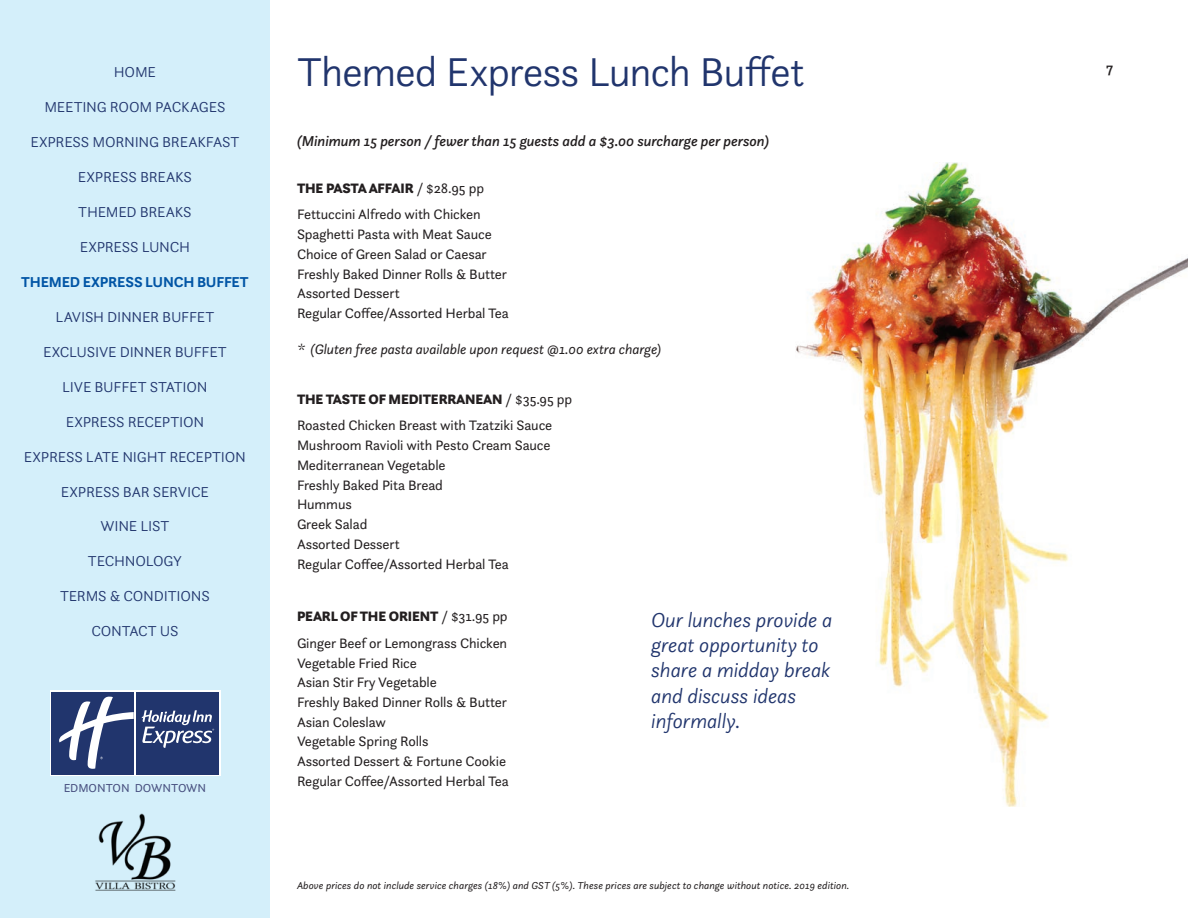
<style>
.page{position:relative;width:1188px;height:918px;background:#fff}
.page>*{position:absolute;margin:0;border:0;box-sizing:border-box;transform-origin:0 0}
.Section_Titles{font:300 42px "Questa Sans";letter-spacing:-.025em;color:#21356d}
.Pull_Quotes{font:italic 300 21px/25.2px "Questa Sans";letter-spacing:-.01em;color:#21356d}
.BUTTONS{font:300 15px "Questa Sans";letter-spacing:-.015em;color:#21356d}
.H2_-_Details{font:italic 500 15px "Questa Sans";letter-spacing:-.01em;color:#231f20}
.BUTTONS_selected{font:700 15px "Questa Sans";letter-spacing:-.015em;color:#0155a5}
.BUTTONS_selected-2{font:300 15px "Questa Sans";letter-spacing:-.015em;color:#21356d}
.t1{font:500 15px "Questa Sans";color:#231f20}
.Bodycopy{font:14.25px "Questa Sans";letter-spacing:-.01em;color:#231f20}
.H1_Text_Title{font:900 14.25px "Questa Sans";letter-spacing:-.01em;color:#231f20}
.Bodycopy-2{font:italic 14.25px "Questa Sans";letter-spacing:-.01em;color:#231f20}
.t2{font:12px "Questa Sans";letter-spacing:-.005em;color:#474f7f}
.t3{font:italic 10.5px "Questa Sans";color:#231f20}
.s1{font-weight:400}
</style>
<div class="page">
<div style="left:0;top:0;width:270px;height:918px;background:#d4effa"></div>
<svg style="left:50px;top:690px;width:170px;height:86px"></svg>
<div style="left:136px;top:692px;width:82px;height:82px;background:#21356d"></div>
<div style="left:51px;top:692px;width:83px;height:83px;background:#21356d"></div>
<svg style="left:142px;top:710px;width:72px;height:38px"></svg>
<svg style="left:59px;top:697px;width:75px;height:72px"></svg>
<img style="left:95px;top:813px;width:81px;height:78px">
<img style="left:796px;top:163px;width:392px;height:643px">
<p class="BUTTONS" style="left:114px;top:62px;width:44px">HOME</p>
<p class="BUTTONS" style="left:44px;top:97px;width:183px">MEETING ROOM PACKAGES</p>
<p class="BUTTONS" style="left:30px;top:132px;width:211px">EXPRESS MORNING BREAKFAST</p>
<p class="BUTTONS" style="left:78px;top:167px;width:116px">EXPRESS BREAKS</p>
<p class="BUTTONS" style="left:78px;top:202px;width:115px">THEMED BREAKS</p>
<p class="BUTTONS" style="left:80px;top:237px;width:112px">EXPRESS LUNCH</p>
<p class="BUTTONS_selected" style="left:21px;top:272px;width:229px">THEMED EXPRESS LUNCH BUFFET</p>
<p class="BUTTONS" style="left:56px;top:307px;width:160px">LAVISH DINNER BUFFET</p>
<p class="BUTTONS" style="left:43px;top:342px;width:185px">EXCLUSIVE DINNER BUFFET</p>
<p class="BUTTONS_selected-2" style="left:62px;top:377px;width:147px">LIVE BUFFET STATION</p>
<p class="BUTTONS" style="left:66px;top:412px;width:140px">EXPRESS RECEPTION</p>
<p class="BUTTONS" style="left:24px;top:447px;width:224px">EXPRESS LATE NIGHT RECEPTION</p>
<p class="BUTTONS" style="left:61px;top:482px;width:150px">EXPRESS BAR SERVICE</p>
<p class="BUTTONS" style="left:101px;top:517px;width:70px">WINE LIST</p>
<p class="BUTTONS" style="left:88px;top:552px;width:96px">TECHNOLOGY</p>
<p class="BUTTONS" style="left:60px;top:587px;width:151px">TERMS &amp; CONDITIONS</p>
<p class="BUTTONS" style="left:91px;top:622px;width:89px">CONTACT US</p>
<p class="t2" style="left:64px;top:780px;width:144px">EDMONTON DOWNTOWN</p>
<p class="Section_Titles" style="left:297px;top:45px;width:509px">Themed Express Lunch Buffet</p>
<p class="H2_-_Details" style="left:297px;top:132px;width:474px">(Minimum 15 person / fewer than 15 guests add a $3.00 surcharge per person)</p>
<p class="H1_Text_Title" style="left:297px;top:179px;width:189px">THE PASTA AFFAIR <span class="s1">/ $28.95 pp</span></p>
<p class="Bodycopy" style="left:297px;top:206px;width:185px">Fettuccini Alfredo with Chicken</p>
<p class="Bodycopy" style="left:297px;top:225px;width:196px">Spaghetti Pasta with Meat Sauce</p>
<p class="Bodycopy" style="left:297px;top:245px;width:191px">Choice of Green Salad or Caesar</p>
<p class="Bodycopy" style="left:297px;top:265px;width:212px">Freshly Baked Dinner Rolls &amp; Butter</p>
<p class="Bodycopy" style="left:297px;top:285px;width:104px">Assorted Dessert</p>
<p class="Bodycopy" style="left:297px;top:304px;width:213px">Regular Coffee/Assorted Herbal Tea</p>
<p class="Bodycopy-2" style="left:297px;top:341px;width:366px">* (Gluten free pasta available upon request @1.00 extra charge)</p>
<p class="H1_Text_Title" style="left:297px;top:390px;width:277px">THE TASTE OF MEDITERRANEAN <span class="s1">/ $35.95 pp</span></p>
<p class="Bodycopy" style="left:297px;top:417px;width:257px">Roasted Chicken Breast with Tzatziki Sauce</p>
<p class="Bodycopy" style="left:297px;top:436px;width:255px">Mushroom Ravioli with Pesto Cream Sauce</p>
<p class="Bodycopy" style="left:297px;top:456px;width:150px">Mediterranean Vegetable</p>
<p class="Bodycopy" style="left:297px;top:476px;width:148px">Freshly Baked Pita Bread</p>
<p class="Bodycopy" style="left:297px;top:496px;width:56px">Hummus</p>
<p class="Bodycopy" style="left:297px;top:515px;width:72px">Greek Salad</p>
<p class="Bodycopy" style="left:297px;top:535px;width:104px">Assorted Dessert</p>
<p class="Bodycopy" style="left:297px;top:555px;width:213px">Regular Coffee/Assorted Herbal Tea</p>
<p class="H1_Text_Title" style="left:297px;top:607px;width:212px">PEARL OF THE ORIENT <span class="s1">/ $31.95 pp</span></p>
<p class="Bodycopy" style="left:297px;top:634px;width:212px">Ginger Beef or Lemongrass Chicken</p>
<p class="Bodycopy" style="left:297px;top:654px;width:121px">Vegetable Fried Rice</p>
<p class="Bodycopy" style="left:297px;top:673px;width:141px">Asian Stir Fry Vegetable</p>
<p class="Bodycopy" style="left:297px;top:693px;width:212px">Freshly Baked Dinner Rolls &amp; Butter</p>
<p class="Bodycopy" style="left:297px;top:713px;width:91px">Asian Coleslaw</p>
<p class="Bodycopy" style="left:297px;top:733px;width:133px">Vegetable Spring Rolls</p>
<p class="Bodycopy" style="left:297px;top:752px;width:211px">Assorted Dessert &amp; Fortune Cookie</p>
<p class="Bodycopy" style="left:297px;top:772px;width:213px">Regular Coffee/Assorted Herbal Tea</p>
<p class="Pull_Quotes" style="left:651px;top:607px;width:183px">Our lunches provide a great opportunity to share a midday break and discuss ideas informally.</p>
<p class="t3" style="left:297px;top:879px;width:554px">Above prices do not include service charges (18%) and GST (5%). These prices are subject to change without notice. 2019 edition.</p>
<p class="t1" style="left:1106px;top:58px;width:9px">7</p>
</div>
